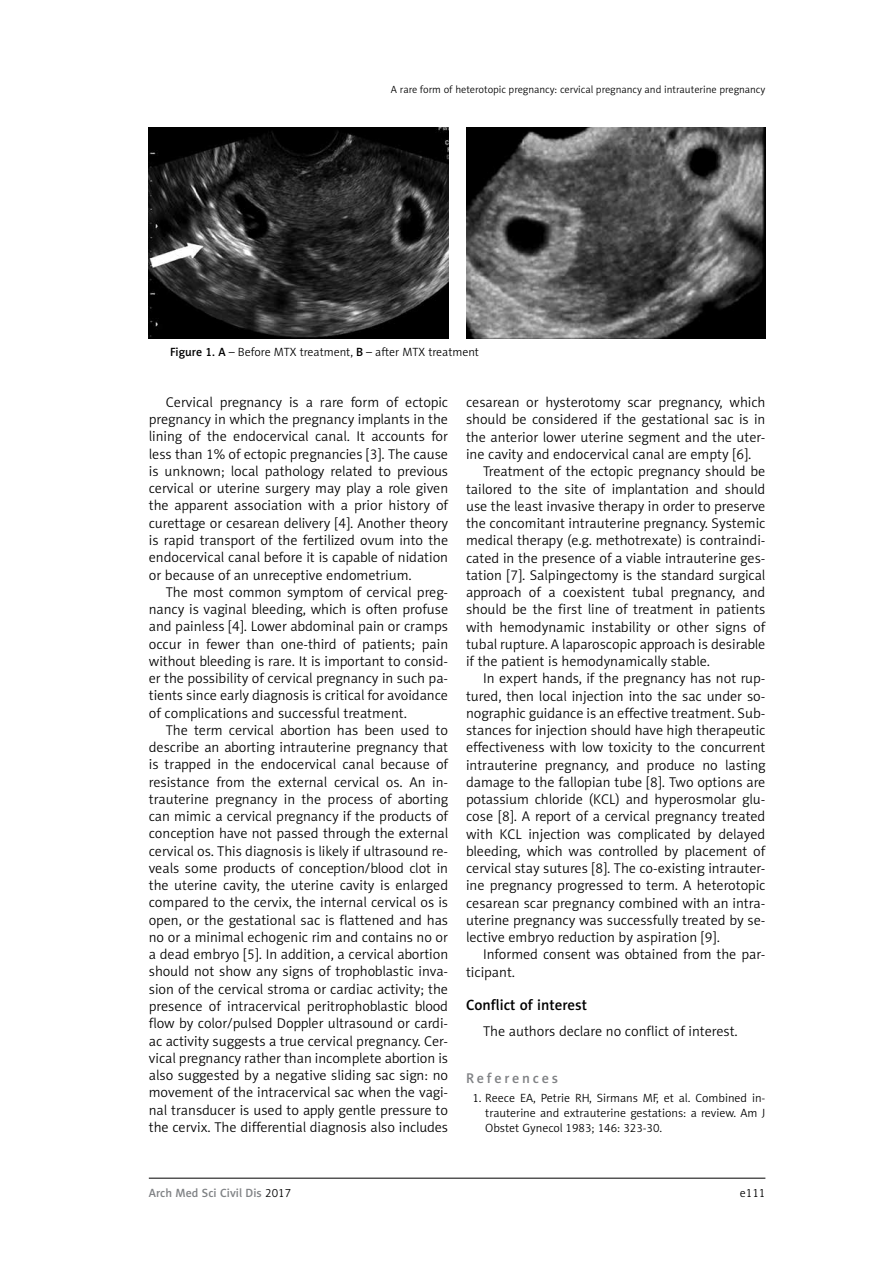
<style>
.page{position:relative;width:893px;height:1263px;background:#fff}
.page>*{position:absolute;margin:0;border:0;box-sizing:border-box;transform-origin:0 0}
.t1{font:15px "Naomi Sans EFN Medium";color:#000}
.t2{font:14.25px/17.2px "Naomi Sans EFN Light";color:#000;text-align:justify}
.t3{font:14.25px "Naomi Sans EFN Medium";letter-spacing:.195em;color:#808285}
.t4{font:12px/15px "Naomi Sans EFN Light";color:#000;text-align:justify}
.t5{font:12px "Naomi Sans EFN Medium";color:#808285}
.t6{font:10.5px "Naomi Sans EFN Light";color:#000}
.s1{font-family:"Naomi Sans EFN Medium"}
.s2{font-family:"Naomi Sans EFN Light";color:#000}
</style>
<div class="page">
<hr style="left:149px;top:1178px;width:616px;height:1px;background:#000">
<img style="left:149px;top:128px;width:299px;height:210px">
<img style="left:466px;top:128px;width:299px;height:210px">
<p class="t6" style="left:391px;top:83px;width:376px">A rare form of heterotopic pregnancy: cervical pregnancy and intrauterine pregnancy</p>
<p class="t4" style="left:170px;top:344px;width:310px"><span class="s1">Figure 1. A</span> – Before MTX treatment, <span class="s1">B</span> – after MTX treatment</p>
<p class="t2" style="left:149px;top:393px;width:301px;text-indent:17px">Cervical pregnancy is a rare form of ectopic pregnancy in which the pregnancy implants in the lining of the endocervical canal. It accounts for less than 1% of ectopic pregnancies [3]. The cause is unknown; local pathology related to previous cervical or uterine surgery may play a role given the apparent association with a prior history of curettage or cesarean delivery [4]. Another theory is rapid transport of the fertilized ovum into the endocervical canal before it is capable of nidation or because of an unreceptive endometrium.</p>
<p class="t2" style="left:149px;top:583px;width:301px;text-indent:17px">The most common symptom of cervical preg&shy;nancy is vaginal bleeding, which is often profuse and painless [4]. Lower abdominal pain or cramps occur in fewer than one-third of patients; pain without bleeding is rare. It is important to consid&shy;er the possibility of cervical pregnancy in such pa&shy;tients since early diagnosis is critical for avoidance of complications and successful treatment.</p>
<p class="t2" style="left:149px;top:721px;width:301px;text-indent:17px">The term cervical abortion has been used to describe an aborting intrauterine pregnancy that is trapped in the endocervical canal because of resistance from the external cervical os. An in&shy;trauterine pregnancy in the process of aborting can mimic a cervical pregnancy if the products of conception have not passed through the external cervical os. This diagnosis is likely if ultrasound re&shy;veals some products of conception/blood clot in the uterine cavity, the uterine cavity is enlarged compared to the cervix, the internal cervical os is open, or the gestational sac is flattened and has no or a minimal echogenic rim and contains no or a dead embryo [5]. In addition, a cervical abortion should not show any signs of trophoblastic inva&shy;sion of the cervical stroma or cardiac activity; the presence of intracervical peritrophoblastic blood flow by color/pulsed Doppler ultrasound or cardi&shy;ac activity suggests a true cervical pregnancy. Cer&shy;vical pregnancy rather than incomplete abortion is also suggested by a negative sliding sac sign: no movement of the intracervical sac when the vagi&shy;nal transducer is used to apply gentle pressure to the cervix. The differential diagnosis also includes</p>
<p class="t2" style="left:466px;top:394px;width:301px">cesarean or hysterotomy scar pregnancy, which</p>
<p class="t2" style="left:466px;top:411px;width:301px">should be considered if the gestational sac is in</p>
<p class="t2" style="left:466px;top:428px;width:301px">the anterior lower uterine segment and the uter-</p>
<p class="t2" style="left:466px;top:445px;width:287px">ine cavity and endocervical canal are empty [6].</p>
<p class="t2" style="left:483px;top:463px;width:284px">Treatment of the ectopic pregnancy should be</p>
<p class="t2" style="left:466px;top:480px;width:301px">tailored to the site of implantation and should</p>
<p class="t2" style="left:466px;top:497px;width:301px">use the least invasive therapy in order to preserve</p>
<p class="t2" style="left:466px;top:515px;width:301px">the concomitant intrauterine pregnancy. Systemic</p>
<p class="t2" style="left:466px;top:532px;width:301px">medical therapy (e.g. methotrexate) is contraindi-</p>
<p class="t2" style="left:466px;top:549px;width:301px">cated in the presence of a viable intrauterine ges-</p>
<p class="t2" style="left:466px;top:566px;width:301px">tation [7]. Salpingectomy is the standard surgical</p>
<p class="t2" style="left:466px;top:584px;width:301px">approach of a coexistent tubal pregnancy, and</p>
<p class="t2" style="left:466px;top:601px;width:301px">should be the first line of treatment in patients</p>
<p class="t2" style="left:466px;top:618px;width:301px">with hemodynamic instability or other signs of</p>
<p class="t2" style="left:466px;top:635px;width:301px">tubal rupture. A laparoscopic approach is desirable</p>
<p class="t2" style="left:466px;top:653px;width:245px">if the patient is hemodynamically stable.</p>
<p class="t2" style="left:483px;top:670px;width:284px">In expert hands, if the pregnancy has not rup-</p>
<p class="t2" style="left:466px;top:687px;width:301px">tured, then local injection into the sac under so-</p>
<p class="t2" style="left:466px;top:704px;width:301px">nographic guidance is an effective treatment. Sub-</p>
<p class="t2" style="left:466px;top:722px;width:301px">stances for injection should have high therapeutic</p>
<p class="t2" style="left:466px;top:739px;width:301px">effectiveness with low toxicity to the concurrent</p>
<p class="t2" style="left:466px;top:756px;width:301px">intrauterine pregnancy, and produce no lasting</p>
<p class="t2" style="left:466px;top:773px;width:301px">damage to the fallopian tube [8]. Two options are</p>
<p class="t2" style="left:466px;top:791px;width:301px">potassium chloride (KCL) and hyperosmolar glu-</p>
<p class="t2" style="left:466px;top:808px;width:301px">cose [8]. A report of a cervical pregnancy treated</p>
<p class="t2" style="left:466px;top:825px;width:301px">with KCL injection was complicated by delayed</p>
<p class="t2" style="left:466px;top:842px;width:301px">bleeding, which was controlled by placement of</p>
<p class="t2" style="left:466px;top:860px;width:301px">cervical stay sutures [8]. The co-existing intrauter-</p>
<p class="t2" style="left:466px;top:877px;width:301px">ine pregnancy progressed to term. A heterotopic</p>
<p class="t2" style="left:466px;top:894px;width:301px">cesarean scar pregnancy combined with an intra-</p>
<p class="t2" style="left:466px;top:911px;width:301px">uterine pregnancy was successfully treated by se-</p>
<p class="t2" style="left:466px;top:929px;width:255px">lective embryo reduction by aspiration [9].</p>
<p class="t2" style="left:483px;top:946px;width:284px">Informed consent was obtained from the par-</p>
<p class="t2" style="left:466px;top:963px;width:50px">ticipant.</p>
<p class="t1" style="left:466px;top:996px;width:123px">Conflict of interest</p>
<p class="t2" style="left:483px;top:1022px;width:256px">The authors declare no conflict of interest.</p>
<p class="t3" style="left:466px;top:1069px;width:94px">References</p>
<p class="t4" style="left:485px;top:1090px;width:282px;text-indent:-13px">1. Reece EA, Petrie RH, Sirmans MF, et al. Combined in&shy;trauterine and extrauterine gestations: a review. Am J Obstet Gynecol 1983; 146: 323-30.</p>
<p class="t5" style="left:149px;top:1186px;width:144px">Arch Med Sci Civil Dis <span class="s2">2017</span></p>
<p class="t4" style="left:740px;top:1186px;width:27px">e111</p>
</div>
